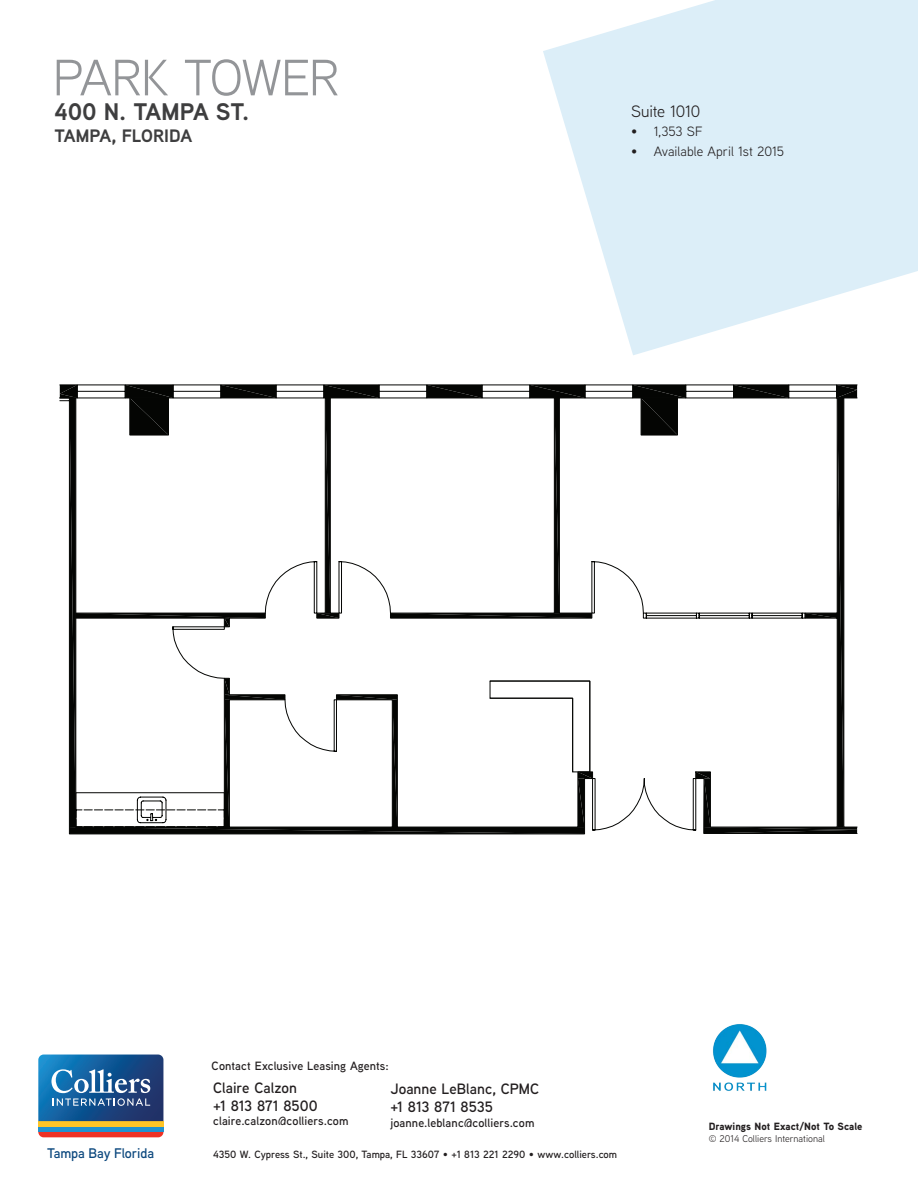
<style>
.page{position:relative;width:918px;height:1188px;background:#fff}
.page>*{position:absolute;margin:0;border:0;box-sizing:border-box;transform-origin:0 0}
.t1{font:51px "Aaux Next";letter-spacing:-.025em;color:#939598}
.t2{font:700 24px "Aaux Next";letter-spacing:-.01em;color:#3e3e3f}
.t3{font:700 18px "Aaux Next";letter-spacing:-.01em;color:#3e3e3f}
.t4{font:16.5px "Aaux Next";letter-spacing:-.02em;color:#231f20}
.t5{font:600 15px "Aaux Next";color:#231f20}
.t6{font:600 13.95px "Aaux Next";letter-spacing:-.01em;color:#0c487e}
.t7{font:13.5px "Aaux Next";color:#231f20}
.t8{font:600 12px "Aaux Next";letter-spacing:.01em;color:#231f20}
.t9{font:600 10.5px "Aaux Next";color:#231f20}
.t10{font:900 10.5px "Aaux Next";color:#231f20}
.t11{font:9.75px "Aaux Next";color:#231f20}
</style>
<div class="page">
<svg style="left:543px;top:0;width:375px;height:355px;fill:#dceef8"></svg>
<svg style="left:38px;top:1054px;width:126px;height:84px;background:#4d7193"></svg>
<svg style="left:59px;top:384px;width:799px;height:450px"></svg>
<img style="left:713px;top:1024px;width:54px;height:67px">
<p class="t1" style="left:53px;top:43px;width:288px">PARK TOWER</p>
<p class="t2" style="left:55px;top:95px;width:196px">400 N. TAMPA ST.</p>
<p class="t3" style="left:55px;top:123px;width:139px">TAMPA, FLORIDA</p>
<p class="t4" style="left:631px;top:100px;width:71px">Suite 1010</p>
<p class="t7" style="left:631px;top:122px;width:73px">• 1,353 SF</p>
<p class="t7" style="left:631px;top:142px;width:154px">• Available April 1st 2015</p>
<p class="t6" style="left:47px;top:1143px;width:108px">Tampa Bay Florida</p>
<p class="t8" style="left:212px;top:1057px;width:179px">Contact Exclusive Leasing Agents:</p>
<p class="t5" style="left:213px;top:1077px;width:85px">Claire Calzon</p>
<p class="t5" style="left:213px;top:1095px;width:106px">+1 813 871 8500</p>
<p class="t8" style="left:213px;top:1113px;width:137px">claire.calzon@colliers.com</p>
<p class="t5" style="left:390px;top:1079px;width:150px">Joanne LeBlanc, CPMC</p>
<p class="t5" style="left:390px;top:1097px;width:104px">+1 813 871 8535</p>
<p class="t8" style="left:390px;top:1114px;width:146px">joanne.leblanc@colliers.com</p>
<p class="t9" style="left:213px;top:1147px;width:405px">4350 W. Cypress St., Suite 300, Tampa, FL 33607 • +1 813 221 2290 • www.colliers.com</p>
<p class="t10" style="left:709px;top:1119px;width:155px">Drawings Not Exact/Not To Scale</p>
<p class="t11" style="left:709px;top:1132px;width:118px">© 2014 Colliers International</p>
</div>
